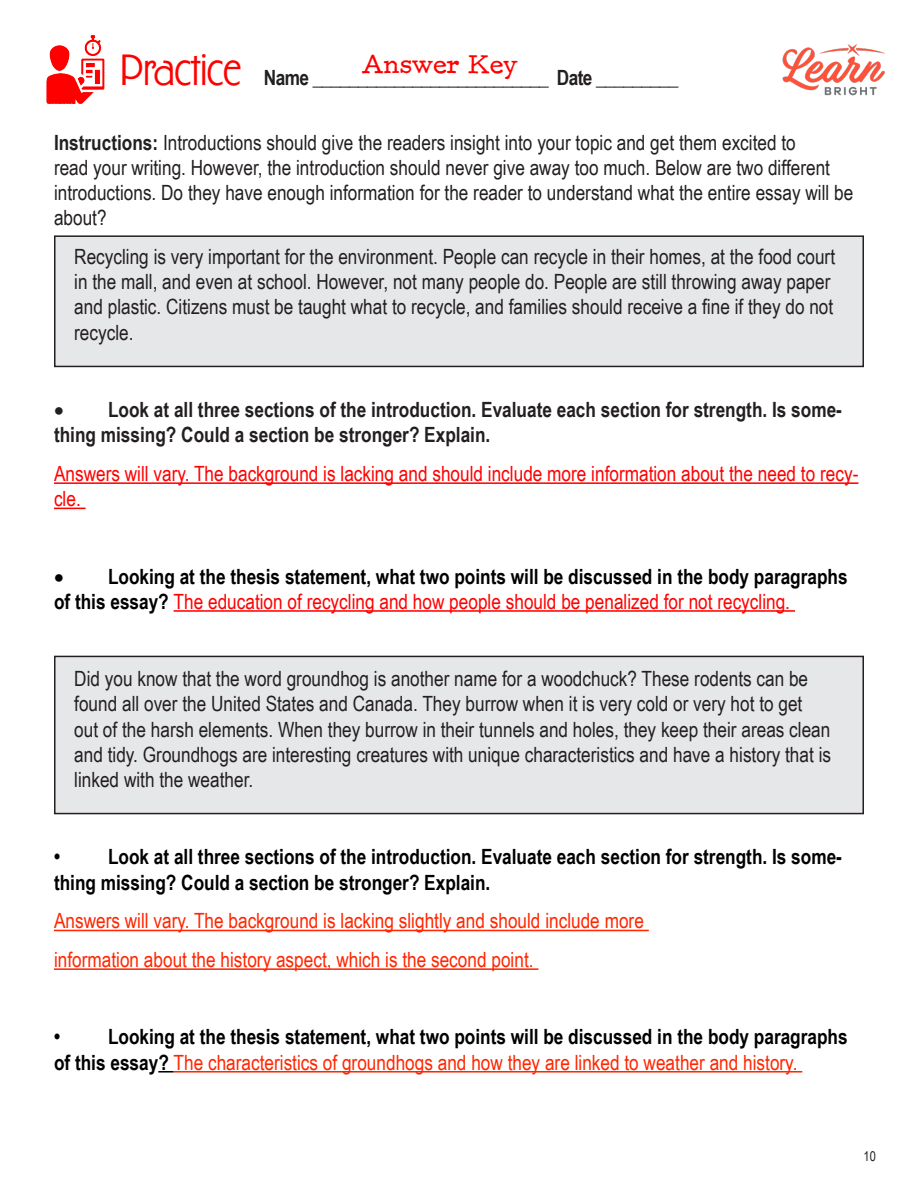
<style>
.page{position:relative;width:918px;height:1188px;background:#fff}
.page>*{position:absolute;margin:0;border:0;box-sizing:border-box;transform-origin:0 0}
.t1{font:27px "F25 Executive";letter-spacing:-.025em;color:#f00}
.okvir{font:21px/25.2px "Arial Narrow";color:#231f20}
.t2{font:700 21px/25.2px "Arial Narrow";color:#000}
.TXT{font:21px/25.2px "Arial Narrow";color:#231f20}
.t3{font:700 21px/25.2px "Arial Narrow";color:#231f20}
.Body_A{font:21px "Arial Narrow";color:#ff2600}
.t4{font:21px/25.2px "Arial Narrow";color:#f00}
.t5{font:700 21px "Arial Narrow";letter-spacing:-.025em;color:#231f20}
.t6{font:13.5px "Arial Narrow";color:#231f20}
.s1{font-family:"Hardwood LP";font-weight:400;font-size:48px;color:#f00}
.s2{font-weight:700}
.s3{font-weight:400;color:#f00}
.s4{font-weight:400;color:#ff2600}
</style>
<div class="page">
<img style="left:46px;top:35px;width:59px;height:69px">
<img style="left:782px;top:44px;width:103px;height:52px">
<div style="left:55px;top:656px;width:808px;height:158px;background:#e6e7e9"></div>
<div style="left:54px;top:656px;width:810px;height:158px;border:2px solid #231f20"></div>
<div style="left:55px;top:236px;width:808px;height:130px;background:#e6e7e9"></div>
<div style="left:54px;top:235px;width:810px;height:132px;border:2px solid #231f20"></div>
<hr style="left:54px;top:482px;width:804px;height:2px;background:#f00">
<hr style="left:54px;top:508px;width:32px;height:1px;background:#f00">
<hr style="left:174px;top:610px;width:621px;height:2px;background:#f00">
<hr style="left:54px;top:930px;width:595px;height:1px;background:#ff2600">
<hr style="left:54px;top:968px;width:484px;height:2px;background:#ff2600">
<svg style="left:158px;top:1071px;width:16px;height:2px"></svg>
<hr style="left:174px;top:1071px;width:628px;height:2px;background:#ff2600">
<p class="t5" style="left:120px;top:62px;width:560px"><span class="s1">Practice</span> Name __________________________ Date _________</p>
<p class="t1" style="left:362px;top:49px;width:158px">Answer Key</p>
<p class="TXT" style="left:54px;top:129px;width:801px"><span class="s2">Instructions:</span> Introductions should give the readers insight into your topic and get them excited to<br>read your writing. However, the introduction should never give away too much. Below are two different introductions. Do they have enough information for the reader to understand what the entire essay will be about?</p>
<p class="okvir" style="left:74px;top:243px;width:762px">Recycling is very important for the environment. People can recycle in their homes, at the food court in the mall, and even at school. However, not many people do. People are still throwing away paper and plastic. Citizens must be taught what to recycle, and families should receive a fine if they do not recycle.</p>
<p class="t3" style="left:54px;top:396px;width:789px">• Look at all three sections of the introduction. Evaluate each section for strength. Is some&shy;thing missing? Could a section be stronger? Explain.</p>
<p class="t4" style="left:54px;top:460px;width:806px">Answers will vary. The background is lacking and should include more information about the need to recy&shy;cle.</p>
<p class="t2" style="left:54px;top:563px;width:795px">• Looking at the thesis statement, what two points will be discussed in the body paragraphs of this essay? <span class="s3">The education of recycling and how people should be penalized for not recycling.</span></p>
<p class="okvir" style="left:74px;top:665px;width:758px">Did you know that the word groundhog is another name for a woodchuck? These rodents can be found all over the United States and Canada. They burrow when it is very cold or very hot to get out of the harsh elements. When they burrow in their tunnels and holes, they keep their areas clean and tidy. Groundhogs are interesting creatures with unique characteristics and have a history that is linked with the weather.</p>
<p class="t2" style="left:54px;top:843px;width:789px">• Look at all three sections of the introduction. Evaluate each section for strength. Is some&shy;thing missing? Could a section be stronger? Explain.</p>
<p class="Body_A" style="left:54px;top:905px;width:591px">Answers will vary. The background is lacking slightly and should include more</p>
<p class="Body_A" style="left:54px;top:944px;width:481px">information about the history aspect, which is the second point.</p>
<p class="t2" style="left:54px;top:1023px;width:795px">• Looking at the thesis statement, what two points will be discussed in the body paragraphs of this essay? <span class="s4">The characteristics of groundhogs and how they are linked to weather and history.</span></p>
<p class="t6" style="left:864px;top:1146px;width:14px">10</p>
</div>
